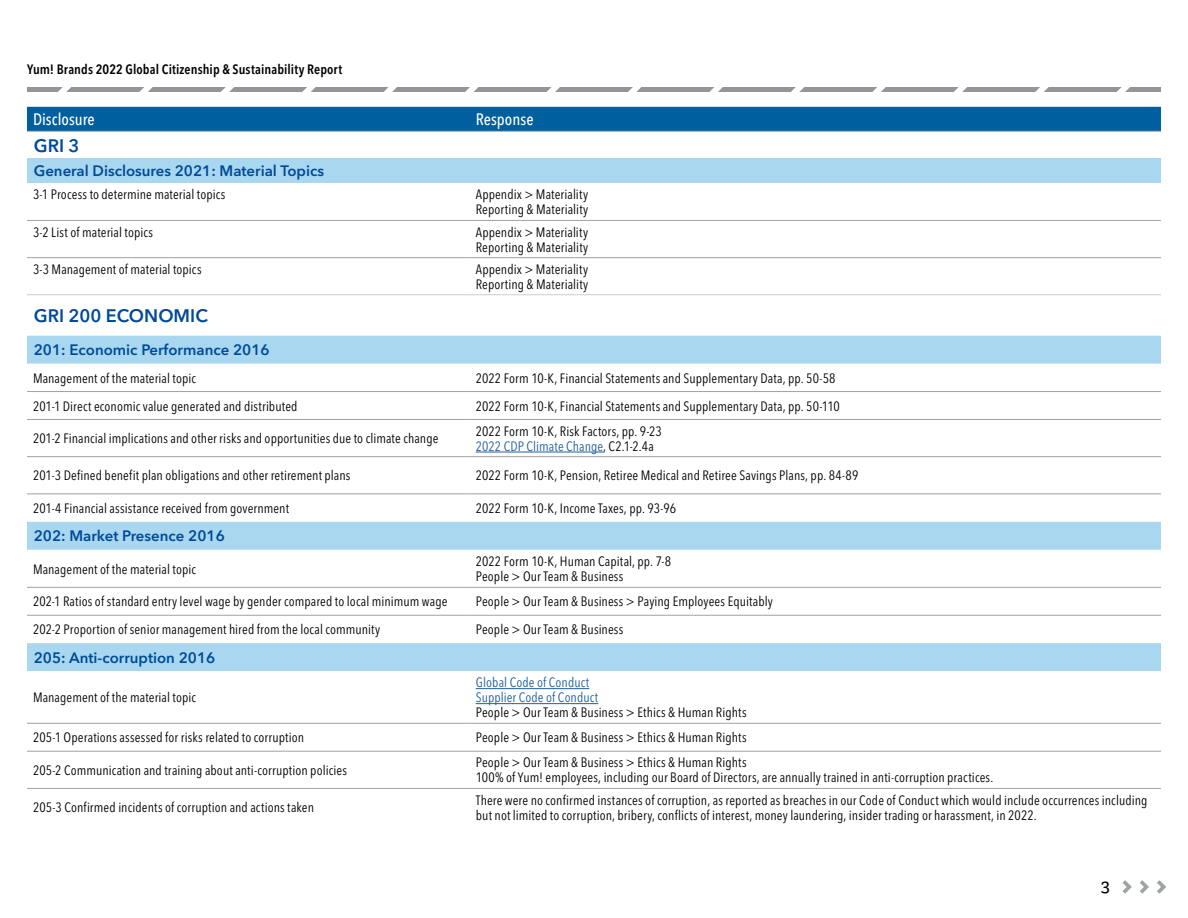
<style>
.page{position:relative;width:1188px;height:918px;background:#fff}
.page>*{position:absolute;margin:0;border:0;box-sizing:border-box;transform-origin:0 0}
.t1{font:600 18px "Avenir Next LT Pro";color:#004a98}
.t2{font:18px "Adelle";color:#000}
.t3{font:500 condensed 16.5px "Avenir Next LT Pro";color:#fff}
.t4{font:600 15px "Avenir Next LT Pro";color:#004a98}
.t5{font:condensed 13.5px/15px "Avenir Next LT Pro";letter-spacing:.01em;color:#000}
.t6{font:600 condensed 13.5px "Avenir Next LT Pro";letter-spacing:.005em;color:#000}
.t7{font:condensed 13.5px/15px "Avenir Next LT Pro";letter-spacing:.005em;color:#215e9e}
.s1{color:#215e9e}
</style>
<div class="page">
<svg style="left:27px;top:87px;width:1134px;height:5px;background:#9ea0a2"></svg>
<div style="left:27px;top:107px;width:1134px;height:24px;background:#005f9e"></div>
<div style="left:27px;top:158px;width:1134px;height:25px;background:#a8d7ef"></div>
<hr style="left:27px;top:131px;width:443px;height:1px;background:#9ea3a4">
<hr style="left:27px;top:220px;width:443px;height:1px;background:#9ea3a4">
<hr style="left:470px;top:131px;width:691px;height:1px;background:#9ea3a4">
<hr style="left:470px;top:220px;width:691px;height:1px;background:#9ea3a4">
<hr style="left:27px;top:257px;width:443px;height:1px;background:#9ea3a4">
<hr style="left:470px;top:257px;width:691px;height:1px;background:#9ea3a4">
<hr style="left:27px;top:294px;width:443px;height:1px;background:#9ea3a4">
<hr style="left:470px;top:294px;width:691px;height:1px;background:#9ea3a4">
<svg style="left:27px;top:336px;width:1134px;height:335px"></svg>
<hr style="left:470px;top:391px;width:691px;height:1px;background:#9ea3a4">
<hr style="left:470px;top:456px;width:691px;height:1px;background:#9ea3a4">
<hr style="left:470px;top:723px;width:691px;height:1px;background:#9ea3a4">
<hr style="left:27px;top:788px;width:443px;height:1px;background:#9ea3a4">
<hr style="left:27px;top:391px;width:443px;height:1px;background:#9ea3a4">
<hr style="left:27px;top:419px;width:443px;height:1px;background:#9ea3a4">
<hr style="left:27px;top:456px;width:443px;height:1px;background:#9ea3a4">
<hr style="left:470px;top:419px;width:691px;height:1px;background:#9ea3a4">
<hr style="left:27px;top:615px;width:443px;height:1px;background:#9ea3a4">
<hr style="left:470px;top:615px;width:691px;height:1px;background:#9ea3a4">
<hr style="left:27px;top:723px;width:443px;height:1px;background:#9ea3a4">
<hr style="left:27px;top:751px;width:443px;height:1px;background:#9ea3a4">
<hr style="left:470px;top:751px;width:691px;height:1px;background:#9ea3a4">
<hr style="left:470px;top:788px;width:691px;height:1px;background:#9ea3a4">
<hr style="left:470px;top:493px;width:691px;height:1px;background:#9ea3a4">
<hr style="left:27px;top:587px;width:443px;height:1px;background:#9ea3a4">
<hr style="left:470px;top:587px;width:691px;height:1px;background:#9ea3a4">
<hr style="left:27px;top:493px;width:443px;height:1px;background:#9ea3a4">
<hr style="left:476px;top:452px;width:127px;height:1px;background:#215e9e">
<hr style="left:476px;top:688px;width:113px;height:1px;background:#215e9e">
<hr style="left:476px;top:703px;width:122px;height:1px;background:#215e9e">
<svg style="left:1123px;top:880px;width:9px;height:14px"></svg>
<svg style="left:1140px;top:880px;width:9px;height:14px"></svg>
<svg style="left:1157px;top:880px;width:9px;height:14px"></svg>
<p class="t6" style="left:27px;top:61px;width:317px">Yum! Brands 2022 Global Citizenship &amp; Sustainability Report</p>
<p class="t3" style="left:33px;top:110px;width:63px">Disclosure</p>
<p class="t3" style="left:476px;top:110px;width:59px">Response</p>
<h1 class="t1" style="left:34px;top:134px;width:47px">GRI 3</h1>
<p class="t4" style="left:34px;top:162px;width:292px">General Disclosures 2021: Material Topics</p>
<p class="t5" style="left:33px;top:187px;width:194px">3-1 Process to determine material topics</p>
<p class="t5" style="left:476px;top:187px;width:114px">Appendix &gt; Materiality<br>Reporting &amp; Materiality</p>
<p class="t5" style="left:33px;top:224px;width:122px">3-2 List of material topics</p>
<p class="t5" style="left:476px;top:224px;width:114px">Appendix &gt; Materiality<br>Reporting &amp; Materiality</p>
<p class="t5" style="left:33px;top:262px;width:170px">3-3 Management of material topics</p>
<p class="t5" style="left:476px;top:262px;width:114px">Appendix &gt; Materiality<br>Reporting &amp; Materiality</p>
<h1 class="t1" style="left:34px;top:305px;width:176px">GRI 200 ECONOMIC</h1>
<p class="t4" style="left:34px;top:341px;width:237px">201: Economic Performance 2016</p>
<p class="t5" style="left:33px;top:370px;width:165px">Management of the material topic</p>
<p class="t5" style="left:476px;top:370px;width:361px">2022 Form 10-K, Financial Statements and Supplementary Data, pp. 50-58</p>
<p class="t5" style="left:33px;top:398px;width:266px">201-1 Direct economic value generated and distributed</p>
<p class="t5" style="left:476px;top:398px;width:366px">2022 Form 10-K, Financial Statements and Supplementary Data, pp. 50-110</p>
<p class="t5" style="left:33px;top:431px;width:407px">201-2 Financial implications and other risks and opportunities due to climate change</p>
<p class="t5" style="left:476px;top:423px;width:188px">2022 Form 10-K, Risk Factors, pp. 9-23<br><span class="s1">2022 CDP Climate Change</span>, C2.1-2.4a</p>
<p class="t5" style="left:33px;top:468px;width:319px">201-3 Defined benefit plan obligations and other retirement plans</p>
<p class="t5" style="left:476px;top:468px;width:384px">2022 Form 10-K, Pension, Retiree Medical and Retiree Savings Plans, pp. 84-89</p>
<p class="t5" style="left:33px;top:501px;width:258px">201-4 Financial assistance received from government</p>
<p class="t5" style="left:476px;top:501px;width:202px">2022 Form 10-K, Income Taxes, pp. 93-96</p>
<p class="t4" style="left:34px;top:527px;width:193px">202: Market Presence 2016</p>
<p class="t5" style="left:33px;top:561px;width:165px">Management of the material topic</p>
<p class="t5" style="left:476px;top:554px;width:197px">2022 Form 10-K, Human Capital, pp. 7-8<br>People &gt; Our Team &amp; Business</p>
<p class="t5" style="left:33px;top:594px;width:416px">202-1 Ratios of standard entry level wage by gender compared to local minimum wage</p>
<p class="t5" style="left:476px;top:594px;width:299px">People &gt; Our Team &amp; Business &gt; Paying Employees Equitably</p>
<p class="t5" style="left:33px;top:622px;width:349px">202-2 Proportion of senior management hired from the local community</p>
<p class="t5" style="left:476px;top:622px;width:149px">People &gt; Our Team &amp; Business</p>
<p class="t4" style="left:34px;top:648px;width:183px">205: Anti-corruption 2016</p>
<p class="t5" style="left:33px;top:690px;width:165px">Management of the material topic</p>
<p class="t7" style="left:476px;top:675px;width:124px">Global Code of Conduct<br>Supplier Code of Conduct</p>
<p class="t5" style="left:476px;top:705px;width:272px">People &gt; Our Team &amp; Business &gt; Ethics &amp; Human Rights</p>
<p class="t5" style="left:33px;top:730px;width:273px">205-1 Operations assessed for risks related to corruption</p>
<p class="t5" style="left:476px;top:730px;width:272px">People &gt; Our Team &amp; Business &gt; Ethics &amp; Human Rights</p>
<p class="t5" style="left:33px;top:763px;width:316px">205-2 Communication and training about anti-corruption policies</p>
<p class="t5" style="left:476px;top:755px;width:519px">People &gt; Our Team &amp; Business &gt; Ethics &amp; Human Rights<br>100% of Yum! employees, including our Board of Directors, are annually trained in anti-corruption practices.</p>
<p class="t5" style="left:33px;top:800px;width:283px">205-3 Confirmed incidents of corruption and actions taken</p>
<p class="t5" style="left:476px;top:792px;width:673px">There were no confirmed instances of corruption, as reported as breaches in our Code of Conduct which would include occurrences including but not limited to corruption, bribery, conflicts of interest, money laundering, insider trading or harassment, in 2022.</p>
<h1 class="t2" style="left:1101px;top:874px;width:10px">3</h1>
</div>
